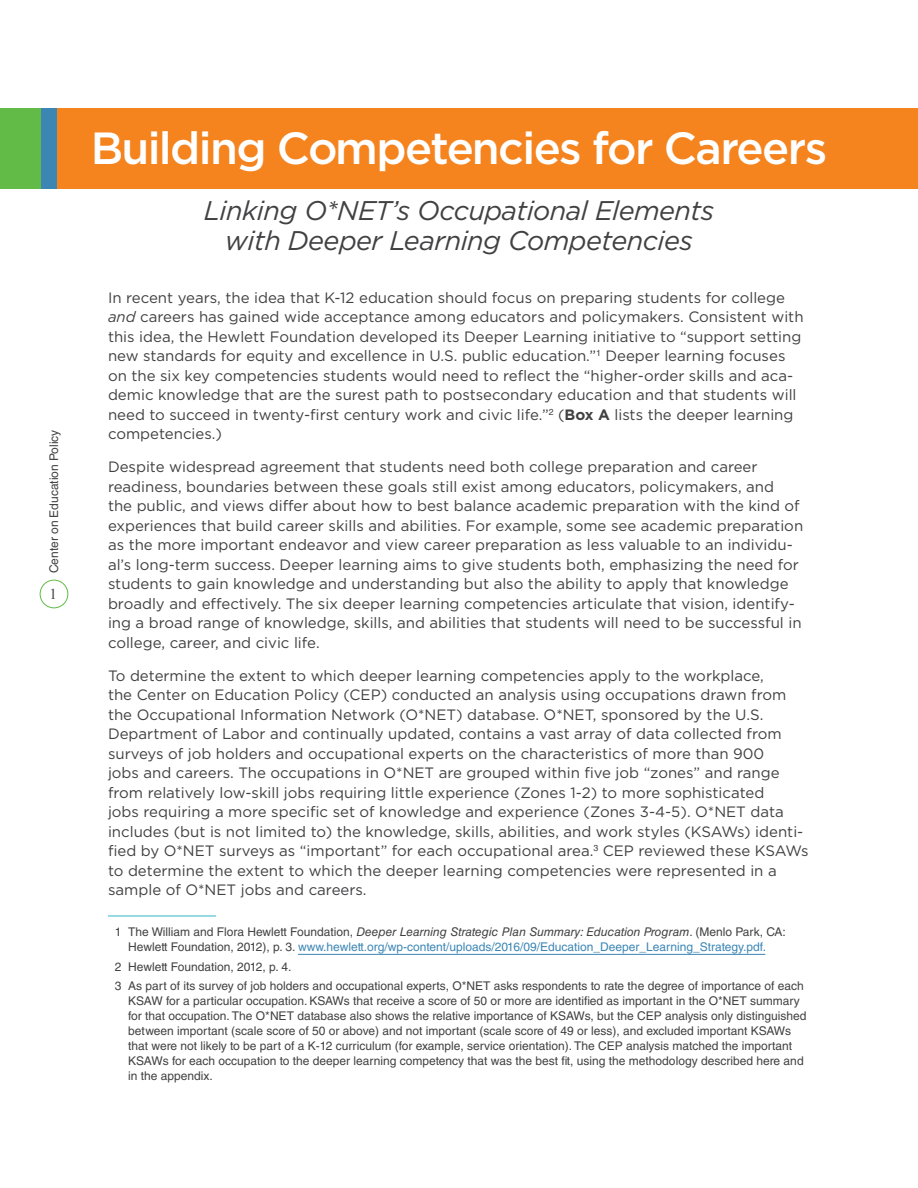
<style>
.page{position:relative;width:918px;height:1188px;background:#fff}
.page>*{position:absolute;margin:0;border:0;box-sizing:border-box;transform-origin:0 0}
.t1{font:500 45px "Gotham";letter-spacing:-.035em;color:#fff}
.t2{font:italic 27px/30px "Gotham";letter-spacing:-.02em;color:#414042;text-align:center}
.t3{font:15px/19.5px "Gotham";color:#414042}
.t4{font:15px "Times New Roman";color:#414042}
.t5{font:12px/15px "Helvetica LT Std";color:#414042}
.t6{font:12px/15px "Helvetica LT Std";color:#3c86b4;text-align:center}
.s1{font-style:italic}
.s2{font-weight:700}
.s3{color:#414042}
.s4{font-style:italic;color:#414042}
</style>
<div class="page">
<div style="left:40px;top:580px;width:28px;height:28px;border:1px solid #62bb46;border-radius:50%"></div>
<hr style="left:108px;top:915px;width:108px;height:2px;background:#76cedb">
<hr style="left:298px;top:954px;width:467px;height:1px;background:#3c86b4">
<div style="left:0;top:108px;width:918px;height:81px;background:#f5841f"></div>
<div style="left:0;top:108px;width:56px;height:81px;background:#3c86b4"></div>
<div style="left:0;top:108px;width:40px;height:81px;background:#62bb46"></div>
<p class="t5" style="left:47px;top:573px;width:145px;rotate:-90deg">Center on Education Policy</p>
<p class="t4" style="left:50px;top:584px;width:9px">1</p>
<h1 class="t1" style="left:91px;top:121px;width:738px">Building Competencies for Careers</h1>
<h2 class="t2" style="left:204px;top:195px;width:512px">Linking O*NET’s Occupational Elements with Deeper Learning Competencies</h2>
<p class="t3" style="left:108px;top:287px;width:697px">In recent years, the idea that K-12 education should focus on preparing students for college <span class="s1">and</span> careers has gained wide acceptance among educators and policymakers. Consistent with this idea, the Hewlett Foundation developed its Deeper Learning initiative to “support setting new standards for equity and excellence in U.S. public education.”<sup>1</sup> Deeper learning focuses on the six key competencies students would need to reflect the “higher-order skills and aca&shy;demic knowledge that are the surest path to postsecondary education and that students will need to succeed in twenty-first century work and civic life.”<sup>2</sup> (<span class="s2">Box A</span> lists the deeper learning competencies.)</p>
<p class="t3" style="left:108px;top:457px;width:697px">Despite widespread agreement that students need both college preparation and career readiness, boundaries between these goals still exist among educators, policymakers, and<br>the public, and views differ about how to best balance academic preparation with the kind of experiences that build career skills and abilities. For example, some see academic preparation as the more important endeavor and view career preparation as less valuable to an individu&shy;al’s long-term success. Deeper learning aims to give students both, emphasizing the need for students to gain knowledge and understanding but also the ability to apply that knowledge broadly and effectively. The six deeper learning competencies articulate that vision, identify&shy;ing a broad range of knowledge, skills, and abilities that students will need to be successful in college, career, and civic life.</p>
<p class="t3" style="left:108px;top:665px;width:702px">To determine the extent to which deeper learning competencies apply to the workplace,<br>the Center on Education Policy (CEP) conducted an analysis using occupations drawn from the Occupational Information Network (O*NET) database. O*NET, sponsored by the U.S.<br>Department of Labor and continually updated, contains a vast array of data collected from surveys of job holders and occupational experts on the characteristics of more than 900<br>jobs and careers. The occupations in O*NET are grouped within five job “zones” and range from relatively low-skill jobs requiring little experience (Zones 1-2) to more sophisticated<br>jobs requiring a more specific set of knowledge and experience (Zones 3-4-5). O*NET data includes (but is not limited to) the knowledge, skills, abilities, and work styles (KSAWs) identi&shy;fied by O*NET surveys as “important” for each occupational area.<sup>3</sup> CEP reviewed these KSAWs to determine the extent to which the deeper learning competencies were represented in a sample of O*NET jobs and careers.</p>
<p class="t6" style="left:115px;top:925px;width:673px"><span class="s3">1 The William and Flora Hewlett Foundation,</span> <span class="s4">Deeper Learning Strategic Plan Summary: Education Program</span><span class="s3">. (Menlo Park, CA:<br>Hewlett Foundation, 2012), p. 3.</span> www.hewlett.org/wp-content/uploads/2016/09/Education_Deeper_Learning_Strategy.pdf.</p>
<p class="t5" style="left:115px;top:957px;width:690px;line-height:19.4px">2 Hewlett Foundation, 2012, p. 4.<br>3 As part of its survey of job holders and occupational experts, O*NET asks respondents to rate the degree of importance of each</p>
<p class="t5" style="left:128px;top:993px;width:680px">KSAW for a particular occupation. KSAWs that receive a score of 50 or more are identified as important in the O*NET summary for that occupation. The O*NET database also shows the relative importance of KSAWs, but the CEP analysis only distinguished between important (scale score of 50 or above) and not important (scale score of 49 or less), and excluded important KSAWs that were not likely to be part of a K-12 curriculum (for example, service orientation). The CEP analysis matched the important KSAWs for each occupation to the deeper learning competency that was the best fit, using the methodology described here and in the appendix.</p>
</div>
